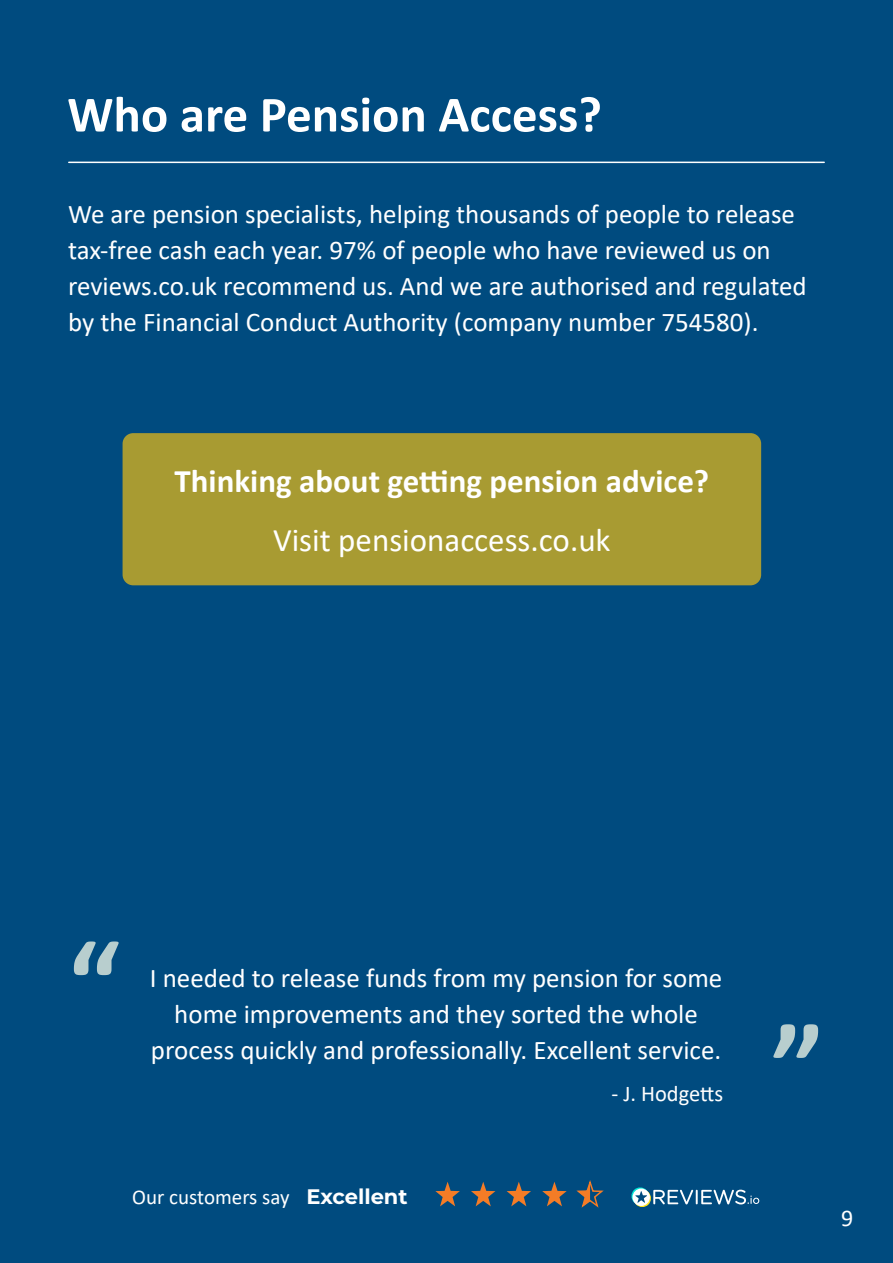
<style>
.page{position:relative;width:893px;height:1263px;background:#004b7f}
.page>*{position:absolute;margin:0;border:0;box-sizing:border-box;transform-origin:0 0}
.t1{font:700 120px "Calibri";color:#b8cece}
.t2{font:700 51px "Calibri";color:#fff}
.t3{font:700 33px "Calibri";color:#fff}
.t4{font:33px "Calibri";color:#fff}
.t5{font:27px/36px "Calibri";color:#fff}
.t6{font:24px "Calibri";color:#fff}
.t7{font:22.5px "Calibri";color:#fff}
.t8{font:21px "Calibri";color:#fff}
.s1{font-family:"Montserrat";font-weight:700}
</style>
<div class="page">
<hr style="left:69px;top:162px;width:755px;height:1px;background:#fff">
<div style="left:123px;top:433px;width:638px;height:152px;background:#a89b32;border-radius:11px"></div>
<svg style="left:435px;top:1182px;width:25px;height:24px"></svg>
<svg style="left:471px;top:1182px;width:24px;height:24px"></svg>
<svg style="left:507px;top:1182px;width:24px;height:24px"></svg>
<svg style="left:542px;top:1182px;width:25px;height:24px"></svg>
<svg style="left:576px;top:1180px;width:28px;height:28px"></svg>
<svg style="left:631px;top:1187px;width:128px;height:20px"></svg>
<h2 class="t2" style="left:67px;top:78px;width:536px">Who are Pension Access?</h2>
<p class="t5" style="left:68px;top:196px;width:740px">We are pension specialists, helping thousands of people to release tax-free cash each year. 97% of people who have reviewed us on reviews.co.uk recommend us. And we are authorised and regulated by the Financial Conduct Authority (company number 754580).</p>
<p class="t3" style="left:175px;top:458px;width:536px">Thinking about getting pension advice?</p>
<p class="t4" style="left:273px;top:517px;width:339px">Visit pensionaccess.co.uk</p>
<h1 class="t1" style="left:68px;top:899px;width:54px">“</h1>
<p class="t5" style="left:150px;top:960px;width:574px;text-align:center">I needed to release funds from my pension for some home improvements and they sorted the whole process quickly and professionally. Excellent service.</p>
<p class="t7" style="left:611px;top:1078px;width:113px">- J. Hodgetts</p>
<p class="t8" style="left:132px;top:1182px;width:277px">Our customers say <span class="s1">Excellent</span></p>
<h1 class="t1" style="left:772px;top:982px;width:54px">”</h1>
<p class="t6" style="left:841px;top:1201px;width:14px">9</p>
</div>
